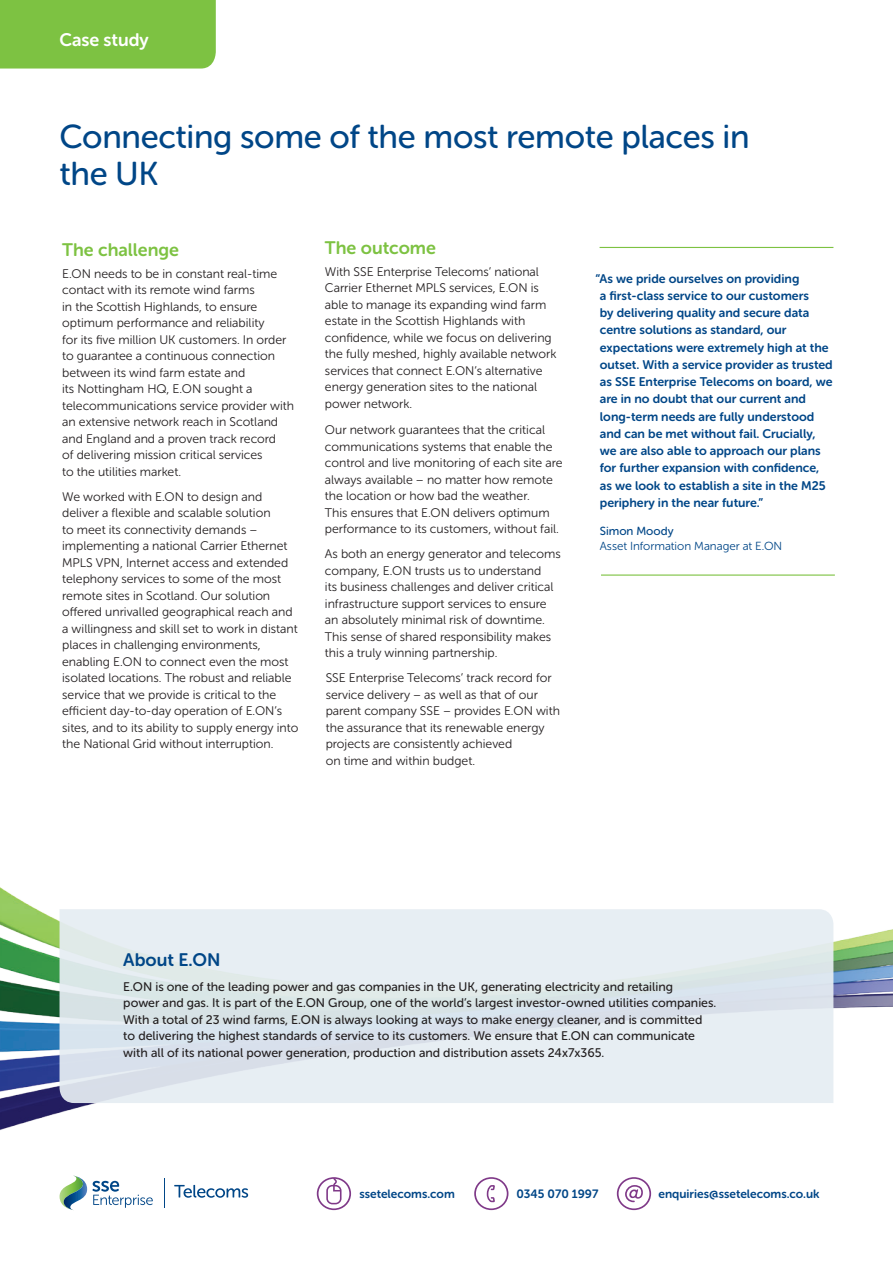
<style>
.page{position:relative;width:893px;height:1263px;background:#fff}
.page>*{position:absolute;margin:0;border:0;box-sizing:border-box;transform-origin:0 0}
._2014__Main_title_2{font:33px/36.5px "Museo Sans Rounded 500";letter-spacing:-.01em;color:#004687}
._2014__Title_body{font:18px "Museo Sans Rounded 700";color:#7dc242}
.t1{font:18px "Museo Sans Rounded 700";letter-spacing:-.005em;color:#fff}
._2014__Case_study_bo{font:18px "Museo Sans Rounded 700";color:#004687}
._2014__Master_Body_c{font:12.45px/16.5px "Museo Sans Rounded 300";color:#231f20}
._2014__Quote_blue{font:12.45px/17.2px "Museo Sans Rounded 700";color:#004687}
._2014__Master_body_c{font:12.45px/16.5px "Museo Sans Rounded 500";color:#231f20}
.t2{font:12px "Museo Sans Rounded 700";color:#004687}
._2014__Quote_job_tit{font:11.7px "Museo Sans Rounded 300";color:#004687}
._2014__Quote_source{font:11.7px "Museo Sans Rounded 500";color:#004687}
</style>
<div class="page">
<div style="left:0;top:0;width:216px;height:69px;background:#7dc242"></div>
<img style="left:0;top:887px;width:893px;height:324px">
<svg style="left:60px;top:909px;width:773px;height:194px;background:#e2eaef"></svg>
<hr style="left:600px;top:247px;width:233px;height:1px;background:#7dc242">
<hr style="left:601px;top:574px;width:234px;height:2px;background:#7dc242">
<h2 class="t1" style="left:60px;top:30px;width:91px">Case study</h2>
<p class="_2014__Main_title_2" style="left:60px;top:119px;width:691px">Connecting some of the most remote places in the UK</p>
<p class="_2014__Title_body" style="left:62px;top:239px;width:118px">The challenge</p>
<p class="_2014__Master_Body_c" style="left:62px;top:265px;width:233px">E.ON needs to be in constant real-time contact with its remote wind farms<br>in the Scottish Highlands, to ensure optimum performance and reliability<br>for its five million UK customers. In order to guarantee a continuous connection between its wind farm estate and<br>its Nottingham HQ, E.ON sought a telecommunications service provider with an extensive network reach in Scotland and England and a proven track record<br>of delivering mission critical services<br>to the utilities market.</p>
<p class="_2014__Master_Body_c" style="left:62px;top:488px;width:238px">We worked with E.ON to design and deliver a flexible and scalable solution<br>to meet its connectivity demands – implementing a national Carrier Ethernet MPLS VPN, Internet access and extended telephony services to some of the most remote sites in Scotland. Our solution offered unrivalled geographical reach and a willingness and skill set to work in distant places in challenging environments, enabling E.ON to connect even the most isolated locations. The robust and reliable service that we provide is critical to the efficient day-to-day operation of E.ON’s sites, and to its ability to supply energy into the National Grid without interruption.</p>
<p class="_2014__Title_body" style="left:325px;top:238px;width:112px">The outcome</p>
<p class="_2014__Master_Body_c" style="left:325px;top:263px;width:233px">With SSE Enterprise Telecoms’ national Carrier Ethernet MPLS services, E.ON is able to manage its expanding wind farm estate in the Scottish Highlands with confidence, while we focus on delivering the fully meshed, highly available network services that connect E.ON’s alternative energy generation sites to the national power network.</p>
<p class="_2014__Master_Body_c" style="left:325px;top:422px;width:239px">Our network guarantees that the critical communications systems that enable the control and live monitoring of each site are always available – no matter how remote the location or how bad the weather.<br>This ensures that E.ON delivers optimum performance to its customers, without fail.</p>
<p class="_2014__Master_Body_c" style="left:325px;top:546px;width:237px">As both an energy generator and telecoms company, E.ON trusts us to understand<br>its business challenges and deliver critical infrastructure support services to ensure an absolutely minimal risk of downtime.<br>This sense of shared responsibility makes this a truly winning partnership.</p>
<p class="_2014__Master_Body_c" style="left:326px;top:670px;width:236px">SSE Enterprise Telecoms’ track record for service delivery – as well as that of our parent company SSE – provides E.ON with the assurance that its renewable energy projects are consistently achieved<br>on time and within budget.</p>
<p class="_2014__Quote_blue" style="left:600px;top:270px;width:234px;text-indent:-4px">“As we pride ourselves on providing<br>a first-class service to our customers<br>by delivering quality and secure data centre solutions as standard, our expectations were extremely high at the outset. With a service provider as trusted as SSE Enterprise Telecoms on board, we are in no doubt that our current and long-term needs are fully understood and can be met without fail. Crucially, we are also able to approach our plans for further expansion with confidence, as we look to establish a site in the M25 periphery in the near future.”</p>
<p class="_2014__Quote_source" style="left:600px;top:524px;width:75px">Simon Moody</p>
<p class="_2014__Quote_job_tit" style="left:600px;top:539px;width:184px">Asset Information Manager at E.ON</p>
<p class="_2014__Case_study_bo" style="left:123px;top:950px;width:99px">About E.ON</p>
<p class="_2014__Master_body_c" style="left:123px;top:978px;width:595px">E.ON is one of the leading power and gas companies in the UK, generating electricity and retailing<br>power and gas. It is part of the E.ON Group, one of the world’s largest investor-owned utilities companies.<br>With a total of 23 wind farms, E.ON is always looking at ways to make energy cleaner, and is committed to delivering the highest standards of service to its customers. We ensure that E.ON can communicate with all of its national power generation, production and distribution assets 24x7x365.</p>
<p class="t2" style="left:359px;top:1187px;width:97px">ssetelecoms.com</p>
<p class="t2" style="left:516px;top:1187px;width:84px">0345 070 1997</p>
<p class="t2" style="left:658px;top:1187px;width:163px">enquiries@ssetelecoms.co.uk</p>
</div>
